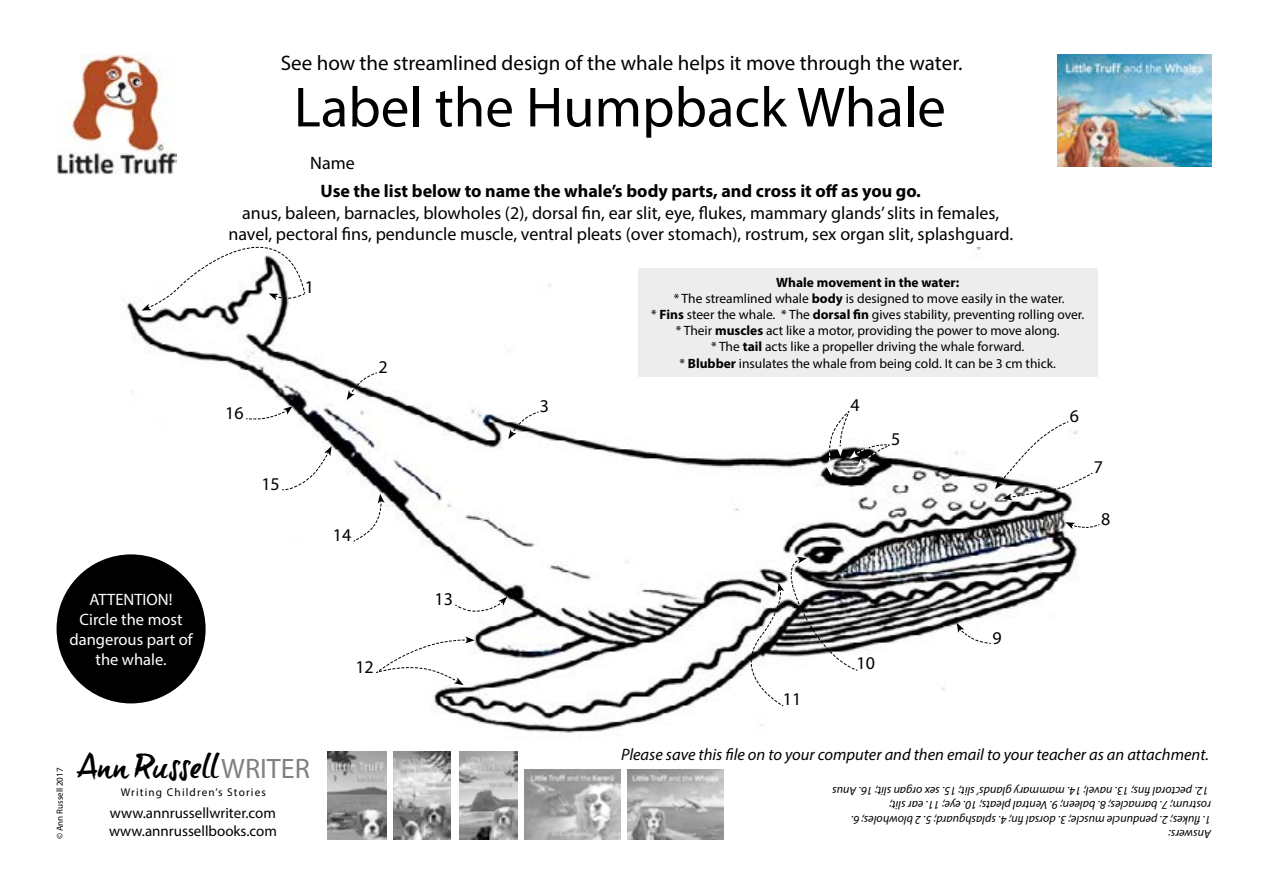
<style>
.page{position:relative;width:1263px;height:893px;background:#fff}
.page>*{position:absolute;margin:0;border:0;box-sizing:border-box;transform-origin:0 0}
.t1{font:57px "Myriad Pro";color:#000}
.t2{font:31.35px "brush tip Terrence";letter-spacing:-.015em;color:#000}
.t3{font:21px "Myriad Pro";color:#000}
.t4{font:18px/21.6px "Myriad Pro";color:#000;text-align:center}
.t5{font:700 18px "Myriad Pro";color:#000}
.t6{font:italic 16.5px "Myriad Pro";color:#000}
.t7{font:16.5px/19.8px "Myriad Pro";color:#fff;text-align:center}
.t8{font:15px "Myriad Pro";color:#000}
.t9{font:13.5px/16.2px "Myriad Pro";color:#000;text-align:center}
.t10{font:italic 12px/14.4px "Myriad Pro";color:#000}
.t11{font:11.25px "Myriad Pro";letter-spacing:.1em;color:#000}
.t12{font:9px "Myriad Pro";color:#000}
.s1{font-weight:700}
.s2{font-family:"Myriad Pro";font-size:28.2px}
</style>
<div class="page">
<img style="left:120px;top:247px;width:960px;height:486px">
<img style="left:1058px;top:55px;width:153px;height:111px">
<img style="left:57px;top:55px;width:119px;height:119px">
<div style="left:57px;top:554px;width:149px;height:149px;background:#000;border-radius:50%"></div>
<svg style="left:141px;top:246px;width:165px;height:65px"></svg>
<svg style="left:347px;top:372px;width:31px;height:28px"></svg>
<svg style="left:508px;top:411px;width:31px;height:28px"></svg>
<svg style="left:827px;top:411px;width:63px;height:65px"></svg>
<svg style="left:995px;top:421px;width:98px;height:79px"></svg>
<svg style="left:1065px;top:522px;width:35px;height:7px"></svg>
<svg style="left:957px;top:623px;width:34px;height:21px"></svg>
<svg style="left:735px;top:557px;width:123px;height:150px"></svg>
<svg style="left:455px;top:597px;width:52px;height:15px"></svg>
<svg style="left:353px;top:494px;width:32px;height:48px"></svg>
<svg style="left:281px;top:446px;width:51px;height:44px"></svg>
<svg style="left:245px;top:406px;width:48px;height:14px"></svg>
<svg style="left:375px;top:636px;width:100px;height:49px"></svg>
<div style="left:638px;top:268px;width:460px;height:108px;background:#ededed"></div>
<img style="left:460px;top:751px;width:57px;height:88px">
<img style="left:524px;top:769px;width:96px;height:70px">
<img style="left:627px;top:769px;width:96px;height:70px">
<img style="left:393px;top:751px;width:58px;height:88px">
<img style="left:328px;top:751px;width:58px;height:88px">
<h3 class="t3" style="left:281px;top:50px;width:683px">See how the streamlined design of the whale helps it move through the water.</h3>
<h1 class="t1" style="left:294px;top:72px;width:653px">Label the Humpback Whale</h1>
<h3 class="t4" style="left:310px;top:152px;width:46px">Name</h3>
<h3 class="t5" style="left:321px;top:179px;width:602px">Use the list below to name the whale’s body parts, and cross it off as you go.</h3>
<h3 class="t4" style="left:228px;top:202px;width:786px">anus, baleen, barnacles, blowholes (2), dorsal fin, ear slit, eye, flukes, mammary glands’ slits in females, navel, pectoral fins, penduncle muscle, ventral pleats (over stomach), rostrum, sex organ slit, splashguard.</h3>
<h3 class="t4" style="left:305px;top:276px;width:11px">1</h3>
<h3 class="t4" style="left:378px;top:356px;width:11px">2</h3>
<p class="t9" style="left:651px;top:274px;width:435px"><span class="s1">Whale movement in the water:<br></span>* The streamlined whale <span class="s1">body</span> is designed to move easily in the water.<br>* <span class="s1">Fins</span> steer the whale. * The <span class="s1">dorsal fin</span> gives stability, preventing rolling over. * Their <span class="s1">muscles</span> act like a motor, providing the power to move along.<br>* The <span class="s1">tail</span> acts like a propeller driving the whale forward.<br>* <span class="s1">Blubber</span> insulates the whale from being cold. It can be 3 cm thick.</p>
<h3 class="t4" style="left:225px;top:402px;width:20px">16</h3>
<h3 class="t4" style="left:540px;top:395px;width:11px">3</h3>
<h3 class="t4" style="left:850px;top:394px;width:11px">4</h3>
<h3 class="t4" style="left:1070px;top:405px;width:11px">6</h3>
<h3 class="t4" style="left:891px;top:428px;width:11px">5</h3>
<h3 class="t4" style="left:261px;top:473px;width:20px">15</h3>
<h3 class="t4" style="left:1094px;top:456px;width:11px">7</h3>
<h3 class="t4" style="left:1101px;top:508px;width:11px">8</h3>
<h3 class="t4" style="left:333px;top:524px;width:20px">14</h3>
<p class="t7" style="left:69px;top:590px;width:125px">ATTENTION!<br>Circle the most dangerous part of the whale.</p>
<h3 class="t4" style="left:355px;top:656px;width:20px">12</h3>
<h3 class="t4" style="left:434px;top:588px;width:20px">13</h3>
<h3 class="t4" style="left:857px;top:652px;width:20px">10</h3>
<h3 class="t4" style="left:992px;top:626px;width:11px">9</h3>
<h3 class="t4" style="left:783px;top:688px;width:20px">11</h3>
<p class="t12" style="left:54px;top:839px;width:73px;rotate:-90deg">© Ann Russell 2017</p>
<h2 class="t2" style="left:77px;top:748px;width:235px">Ann Russell<span class="s2">WRITER</span></h2>
<p class="t11" style="left:121px;top:785px;width:147px">Writing Children’s Stories</p>
<p class="t8" style="left:110px;top:804px;width:168px">www.annrussellwriter.com</p>
<p class="t8" style="left:109px;top:822px;width:169px">www.annrussellbooks.com</p>
<p class="t6" style="left:621px;top:745px;width:589px">Please save this file on to your computer and then email to your teacher as an attachment.</p>
<p class="t10" style="left:1209px;top:798px;width:378px;rotate:-180deg">12. pectoral fins; 13. navel; 14. mammary glands’ slit; 15. sex organ slit; 16. Anus</p>
<p class="t10" style="left:1211px;top:827px;width:362px;rotate:-180deg">1. flukes; 2. penduncle muscle; 3. dorsal fin; 4. splashguard; 5. 2 blowholes; 6. rostrum; 7. barnacles; 8. baleen; 9. Ventral pleats; 10. eye; 11. ear slit;</p>
<p class="t10" style="left:1211px;top:841px;width:44px;rotate:-180deg">Answers:</p>
</div>
